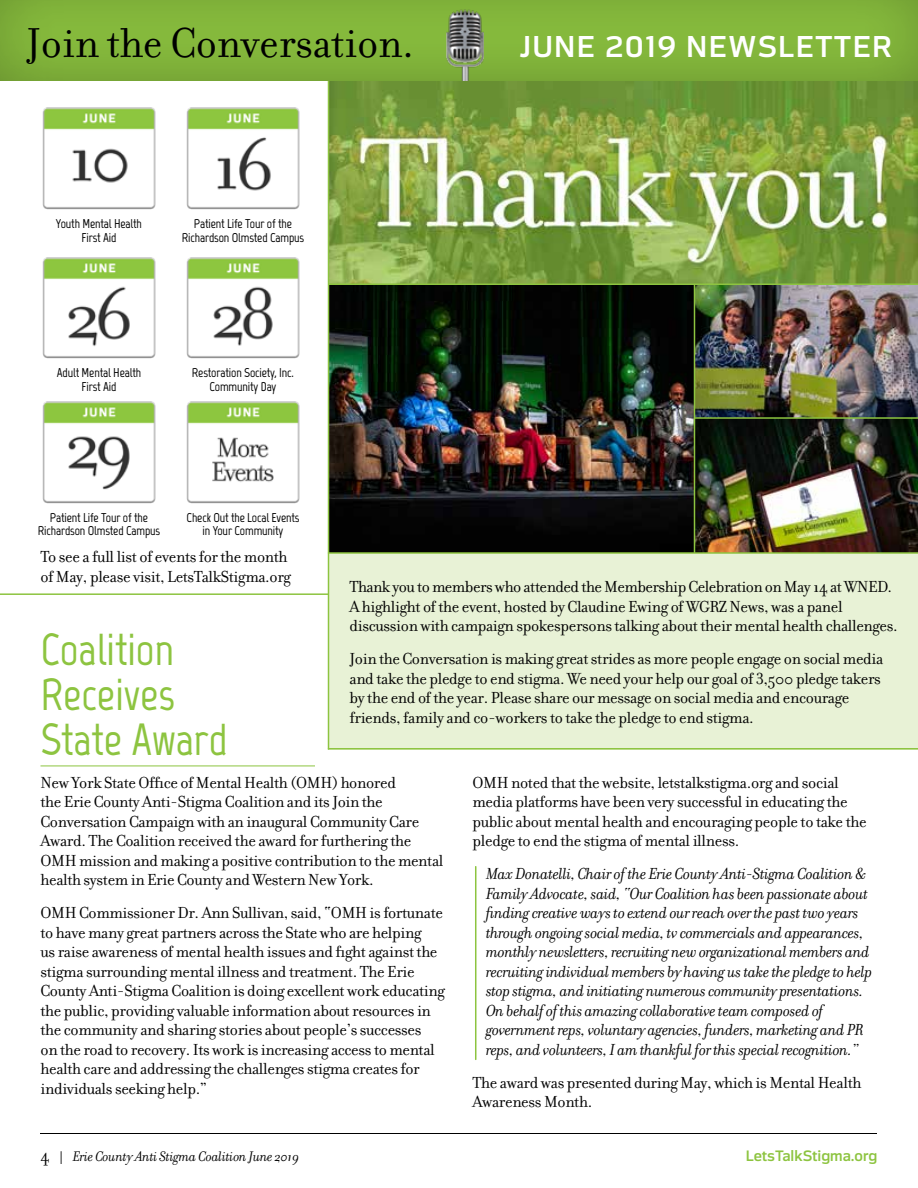
<style>
.page{position:relative;width:918px;height:1188px;background:#fff}
.page>*{position:absolute;margin:0;border:0;box-sizing:border-box;transform-origin:0 0}
.t1{font:700 45px/45px "Marvel";color:#8dc440}
.t2{font:45px "Filosofia";letter-spacing:-.005em;color:#000}
.t3{font:500 30px "Endzone Sans";letter-spacing:.04em;color:#fff}
.t4{font:17.25px/19.5px "Filosofia";letter-spacing:-.02em;color:#000}
.t5{font:italic 17.25px/19.5px "Filosofia";letter-spacing:-.02em;color:#000}
.t6{font:italic 15px "Filosofia";letter-spacing:-.02em;color:#000}
.t7{font:500 15px "Endzone Sans";color:#8dc440}
.t8{font:700 12.75px/13.5px "Marvel";letter-spacing:-.01em;color:#000;text-align:center}
.s1{font-style:normal;font-size:18px}
</style>
<div class="page">
<div style="left:328px;top:283px;width:590px;height:467px;background:#e8f2d6"></div>
<img style="left:329px;top:82px;width:589px;height:470px">
<hr style="left:694px;top:283px;width:1px;height:270px;background:#8dc440">
<hr style="left:694px;top:417px;width:224px;height:2px;background:#8dc440">
<hr style="left:40px;top:766px;width:275px;height:1px;background:#8dc440">
<hr style="left:475px;top:867px;width:1px;height:192px;background:#8dc440">
<img style="left:42px;top:107px;width:114px;height:103px">
<img style="left:42px;top:257px;width:114px;height:102px">
<img style="left:42px;top:401px;width:114px;height:103px">
<img style="left:186px;top:107px;width:114px;height:103px">
<img style="left:186px;top:257px;width:114px;height:102px">
<img style="left:186px;top:401px;width:114px;height:103px">
<hr style="left:0;top:593px;width:329px;height:2px;background:#8dc440">
<hr style="left:328px;top:81px;width:1px;height:669px;background:#8dc440">
<hr style="left:328px;top:748px;width:590px;height:2px;background:#8dc440">
<hr style="left:328px;top:552px;width:590px;height:2px;background:#8dc440">
<hr style="left:329px;top:284px;width:589px;height:1px;background:#8dc440">
<hr style="left:40px;top:1134px;width:838px;height:1px;background:#000">
<hr style="left:39px;top:1131px;width:840px;height:3px;background:#000;opacity:.32">
<div style="left:0;top:0;width:918px;height:82px;background:#82b53b"></div>
<img style="left:446px;top:9px;width:38px;height:72px">
<h1 class="t2" style="left:26px;top:18px;width:389px">Join the Conversation.</h1>
<h2 class="t3" style="left:520px;top:30px;width:374px">JUNE 2019 NEWSLETTER</h2>
<p class="t8" style="left:56px;top:217px;width:88px">Youth Mental Health<br>First Aid</p>
<p class="t8" style="left:182px;top:217px;width:124px">Patient Life Tour of the<br>Richardson Olmsted Campus</p>
<p class="t8" style="left:57px;top:366px;width:86px">Adult Mental Health<br>First Aid</p>
<p class="t8" style="left:192px;top:366px;width:104px">Restoration Society, Inc.<br>Community Day</p>
<p class="t8" style="left:38px;top:511px;width:124px">Patient Life Tour of the<br>Richardson Olmsted Campus</p>
<p class="t8" style="left:187px;top:511px;width:114px">Check Out the Local Events in Your Community</p>
<p class="t4" style="left:40px;top:547px;width:252px">To see a full list of events for the month of May, please visit, LetsTalkStigma.org</p>
<p class="t4" style="left:350px;top:577px;width:550px">Thank you to members who attended the Membership Celebration on May 14 at WNED.<br>A highlight of the event, hosted by Claudine Ewing of WGRZ News, was a panel discussion with campaign spokespersons talking about their mental health challenges.</p>
<p class="t4" style="left:350px;top:649px;width:535px">Join the Conversation is making great strides as more people engage on social media and take the pledge to end stigma. We need your help our goal of 3,500 pledge takers by the end of the year. Please share our message on social media and encourage friends, family and co-workers to take the pledge to end stigma.</p>
<h1 class="t1" style="left:40px;top:627px;width:189px">Coalition<br>Receives<br>State Award</h1>
<p class="t4" style="left:40px;top:773px;width:404px">New York State Office of Mental Health (OMH) honored<br>the Erie County Anti-Stigma Coalition and its Join the Conversation Campaign with an inaugural Community Care Award. The Coalition received the award for furthering the OMH mission and making a positive contribution to the mental health system in Erie County and Western New York.</p>
<p class="t4" style="left:40px;top:903px;width:406px">OMH Commissioner Dr. Ann Sullivan, said, “OMH is fortunate to have many great partners across the State who are helping<br>us raise awareness of mental health issues and fight against the stigma surrounding mental illness and treatment. The Erie County Anti-Stigma Coalition is doing excellent work educating the public, providing valuable information about resources in the community and sharing stories about people’s successes<br>on the road to recovery. Its work is increasing access to mental health care and addressing the challenges stigma creates for individuals seeking help.”</p>
<p class="t4" style="left:472px;top:773px;width:396px">OMH noted that the website, letstalkstigma.org and social media platforms have been very successful in educating the public about mental health and encouraging people to take the pledge to end the stigma of mental illness.</p>
<p class="t5" style="left:486px;top:864px;width:388px">Max Donatelli, Chair of the Erie County Anti-Stigma Coalition &amp; Family Advocate, said, “Our Coalition has been passionate about finding creative ways to extend our reach over the past two years through ongoing social media, tv commercials and appearances, monthly newsletters, recruiting new organizational members and recruiting individual members by having us take the pledge to help stop stigma, and initiating numerous community presentations.<br>On behalf of this amazing collaborative team composed of government reps, voluntary agencies, funders, marketing and PR reps, and volunteers, I am thankful for this special recognition.”</p>
<p class="t4" style="left:472px;top:1073px;width:390px">The award was presented during May, which is Mental Health<br>Awareness Month.</p>
<p class="t6" style="left:40px;top:1148px;width:260px"><span class="s1">4 |</span> Erie County Anti Stigma Coalition June 2019</p>
<p class="t7" style="left:746px;top:1147px;width:133px">LetsTalkStigma.org</p>
</div>
